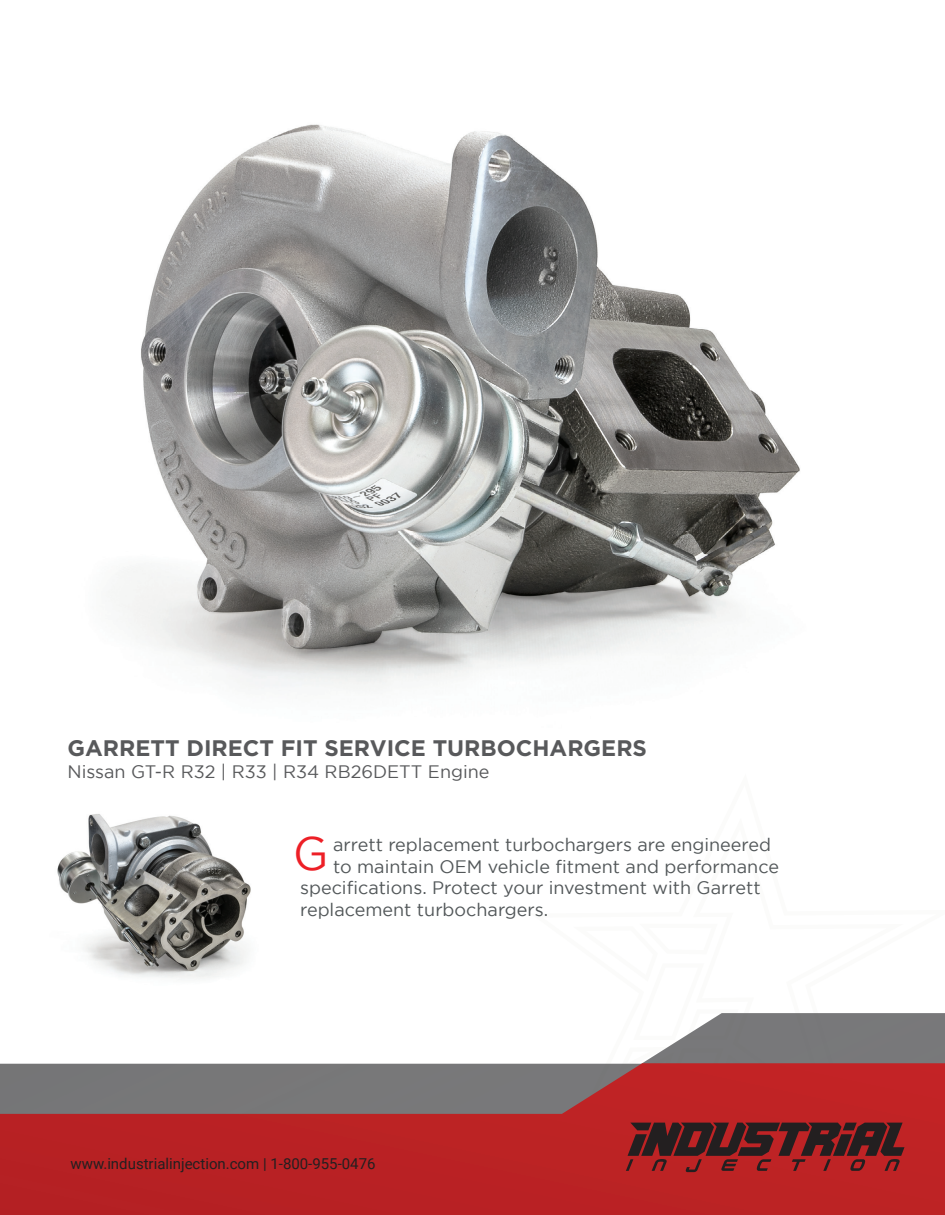
<style>
.page{position:relative;width:945px;height:1215px;background:#fff}
.page>*{position:absolute;margin:0;border:0;box-sizing:border-box;transform-origin:0 0}
.t1{font:46.8px "Gotham";color:#ed1f26;scale:.96 1}
.t2{font:700 22.5px "Gotham";color:#58595b}
.t3{font:18px "Gotham";color:#525759}
.t4{font:18px "Gotham";color:#58595b}
.t5{font:15px "Roboto";color:#231f20}
</style>
<div class="page">
<img style="left:57px;top:814px;width:194px;height:164px">
<img style="left:118px;top:124px;width:682px;height:565px">
<svg style="left:643px;top:1013px;width:302px;height:50px;background:#89898b"></svg>
<svg style="left:0;top:1063px;width:945px;height:152px;background:#ab3638"></svg>
<svg style="left:626px;top:1123px;width:278px;height:49px;background:#6c2022"></svg>
<p class="t2" style="left:68px;top:735px;width:581px">GARRETT DIRECT FIT SERVICE TURBOCHARGERS</p>
<p class="t4" style="left:68px;top:762px;width:424px">Nissan GT-R R32 | R33 | R34 RB26DETT Engine</p>
<h1 class="t1" style="left:293px;top:828px;width:38px">G</h1>
<p class="t3" style="left:333px;top:835px;width:439px">arrett replacement turbochargers are engineered</p>
<p class="t3" style="left:333px;top:856px;width:447px">to maintain OEM vehicle fitment and performance</p>
<p class="t3" style="left:300px;top:878px;width:462px">specifications. Protect your investment with Garrett</p>
<p class="t3" style="left:300px;top:899px;width:250px">replacement turbochargers.</p>
<p class="t5" style="left:70px;top:1153px;width:307px">www.industrialinjection.com | 1-800-955-0476</p>
</div>
